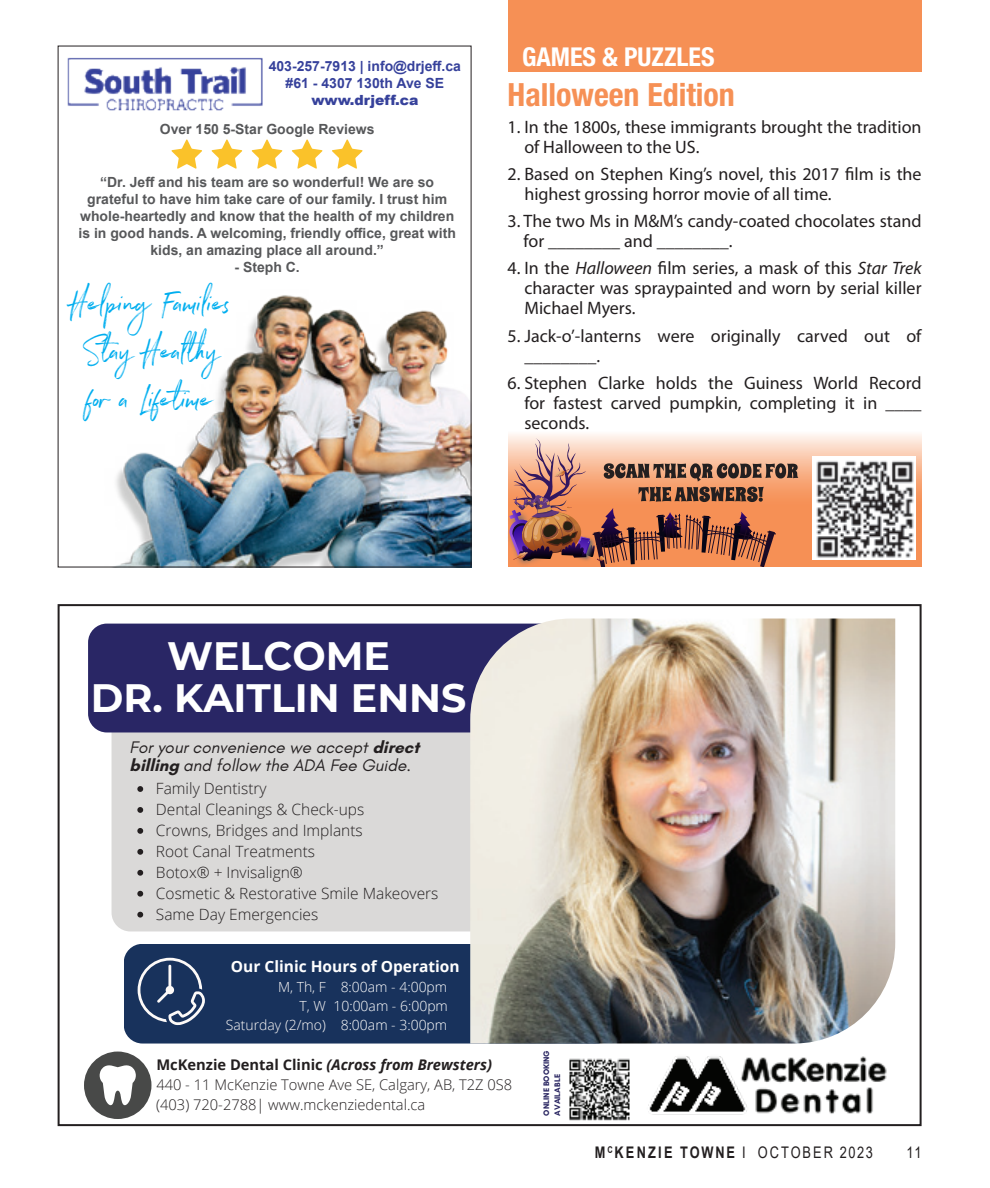
<style>
.page{position:relative;width:990px;height:1188px;background:#fff}
.page>*{position:absolute;margin:0;border:0;box-sizing:border-box;transform-origin:0 0}
.t1{font:700 39.6px/41.8px "Montserrat";color:#fff;text-align:center}
.t2{font:36px/48px "Northwell Alt";color:#00aeef;text-align:center}
.In_Around_title{font:700 condensed 32px "Helvetica Neue LT Std";color:#f69055}
.t3{font:700 condensed 26px "Helvetica Neue LT Std";color:#fff}
.Body_text{font:18px/20px "Myriad Pro";color:#231f20}
.t4{font:italic 17px/18.6px "Glacial Indifference";color:#231f20}
.t5{font:700 16px "Arial";letter-spacing:.175em;color:#231f20;scale:.8 1}
.t6{font:16px "Arial";color:#231f20;scale:.8 1}
.t7{font:300 15.6px/21px "Open Sans";color:#231f20}
.t8{font:700 15.6px "Open Sans";color:#fff}
.t9{font:300 14.8px/19.8px "Open Sans";color:#231f20}
.t10{font:700 14px/17px "Arial";color:#57585a;text-align:center}
.t11{font:700 14px/16.8px "Arial";color:#36419b;text-align:center}
.t12{font:300 14px/18.6px "Open Sans";color:#fff;text-align:center}
.t13{font:300 14px/18.6px "Open Sans";color:#fdfaf8;text-align:right}
.t14{font:700 8.2px/10.8px "Glacial Indifference";color:#282460}
.s1{font-weight:900}
.s2{font-style:italic}
.s3{font-weight:700;font-style:normal}
.s4{font-weight:700}
.s5{font-weight:700;font-style:italic}
.s6{font-weight:400}
</style>
<div class="page">
<div style="left:124px;top:944px;width:346px;height:100px;background:#18325c"></div>
<div style="left:112px;top:732px;width:358px;height:199px;background:#dad9d8"></div>
<div style="left:88px;top:624px;width:382px;height:108px;background:#292665"></div>
<img style="left:470px;top:619px;width:425px;height:425px">
<svg style="left:138px;top:958px;width:67px;height:67px;background:#435779"></svg>
<div style="left:84px;top:1052px;width:67px;height:67px;background:#484948;border-radius:50%"></div>
<svg style="left:100px;top:1065px;width:36px;height:41px"></svg>
<img style="left:569px;top:1058px;width:61px;height:63px">
<img style="left:630px;top:1034px;width:265px;height:81px">
<svg style="left:137px;top:786px;width:6px;height:6px"></svg>
<svg style="left:137px;top:807px;width:6px;height:6px"></svg>
<svg style="left:137px;top:828px;width:6px;height:6px"></svg>
<svg style="left:137px;top:849px;width:6px;height:6px"></svg>
<svg style="left:137px;top:870px;width:6px;height:6px"></svg>
<svg style="left:137px;top:891px;width:6px;height:6px"></svg>
<svg style="left:137px;top:912px;width:6px;height:6px"></svg>
<img style="left:67px;top:57px;width:196px;height:54px">
<img style="left:116px;top:295px;width:354px;height:271px">
<svg style="left:171px;top:139px;width:31px;height:30px"></svg>
<svg style="left:211px;top:139px;width:31px;height:30px"></svg>
<svg style="left:252px;top:139px;width:31px;height:30px"></svg>
<svg style="left:292px;top:139px;width:31px;height:30px"></svg>
<svg style="left:332px;top:139px;width:31px;height:30px"></svg>
<div style="left:508px;top:0;width:414px;height:72px;background:#f69055"></div>
<svg style="left:508px;top:434px;width:414px;height:133px;background:#fac6a8"></svg>
<img style="left:813px;top:456px;width:103px;height:104px">
<svg style="left:508px;top:438px;width:291px;height:129px;background:#c48467"></svg>
<p class="t11" style="left:269px;top:58px;width:194px">403-257-7913 | info@drjeff.ca #61 - 4307 130th Ave SE <span class="s1">www.drjeff.ca</span></p>
<p class="t10" style="left:160px;top:121px;width:216px">Over 150 5-Star Google Reviews</p>
<p class="t10" style="left:78px;top:173px;width:379px">“Dr. Jeff and his team are so wonderful! We are so grateful to have him take care of our family. I trust him whole-heartedly and know that the health of my children is in good hands. A welcoming, friendly office, great with kids, an amazing place all around.”</p>
<p class="t10" style="left:235px;top:259px;width:67px">- Steph C.</p>
<p class="t2" style="left:70px;top:274px;width:162px">Helping Families<br>Stay Healthy for a Lifetime</p>
<p class="t3" style="left:522px;top:41px;width:194px">GAMES &amp; PUZZLES</p>
<p class="In_Around_title" style="left:508px;top:75px;width:229px">Halloween Edition</p>
<p class="Body_text" style="left:524px;top:117px;width:399px;text-indent:-17px">1. In the 1800s, these immigrants brought the tradition of Halloween to the US.</p>
<p class="Body_text" style="left:524px;top:164px;width:399px;text-indent:-17px">2. Based on Stephen King’s novel, this 2017 film is the highest grossing horror movie of all time.</p>
<p class="Body_text" style="left:524px;top:211px;width:399px;text-indent:-16px">3. The two Ms in M&amp;M’s candy-coated chocolates stand for ________ and ________.</p>
<p class="Body_text" style="left:524px;top:258px;width:399px;text-align:justify;text-indent:-17px">4. In the <span class="s2">Halloween</span> film series, a mask of this <span class="s2">Star Trek </span>character was spraypainted and worn by serial killer Michael Myers.</p>
<p class="Body_text" style="left:524px;top:325px;width:399px;text-indent:-17px">5. Jack-o’-lanterns were originally carved out of ________.</p>
<p class="Body_text" style="left:524px;top:373px;width:399px;text-align:justify;text-indent:-17px">6. Stephen Clarke holds the Guiness World Record for fastest carved pumpkin, completing it in ____ seconds.</p>
<p class="t1" style="left:91px;top:633px;width:377px">WELCOME<br>DR. KAITLIN ENNS</p>
<p class="t4" style="left:130px;top:738px;width:291px">For your convenience we accept <span class="s3">direct billing</span> and follow the ADA Fee Guide.</p>
<p class="t7" style="left:156px;top:778px;width:284px">Family Dentistry<br>Dental Cleanings &amp; Check-ups<br>Crowns, Bridges and Implants<br>Root Canal Treatments<br>Botox® + Invisalign®<br>Cosmetic &amp; Restorative Smile Makeovers<br>Same Day Emergencies</p>
<p class="t8" style="left:231px;top:955px;width:230px">Our Clinic Hours of Operation</p>
<p class="t13" style="left:226px;top:978px;width:101px">M, Th, F<br>T, W<br>Saturday (2/mo)</p>
<p class="t12" style="left:333px;top:978px;width:116px">8:00am - 4:00pm<br>10:00am - 6:00pm<br>8:00am - 3:00pm</p>
<p class="t9" style="left:156px;top:1054px;width:358px"><span class="s4">McKenzie Dental Clinic</span> <span class="s5">(Across from Brewsters)<br></span>440 - 11 McKenzie Towne Ave SE, Calgary, AB, T2Z 0S8 (403) 720-2788| www.mckenziedental.ca</p>
<p class="t14" style="left:541px;top:1116px;width:67px;rotate:-90deg">ONLINE BOOKING<br>AVAILABLE</p>
<p class="t5" style="left:595px;top:1141px;width:349px">M <sup>C</sup>KENZIE TOWNE <span class="s6">I OCTOBER 2023</span></p>
<p class="t6" style="left:907px;top:1141px;width:20px">11</p>
</div>
